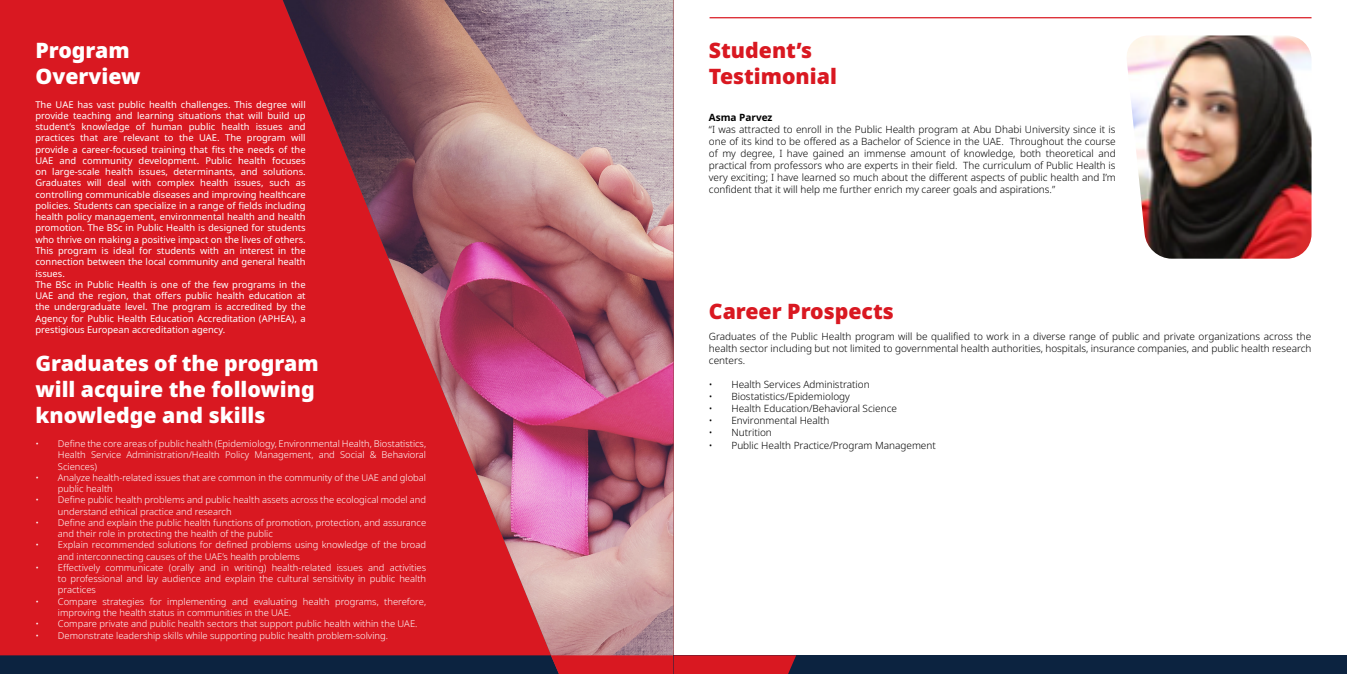
<style>
.page{position:relative;width:1347px;height:674px;background:#fff}
.page>*{position:absolute;margin:0;border:0;box-sizing:border-box;transform-origin:0 0}
.t1{font:900 21.25px/25.5px "Noto Sans";color:#fff}
.t2{font:900 21.25px/25.5px "Noto Sans";color:#d91821}
.t3{font:300 10px/12px "Noto Sans";color:#000;text-align:justify}
.t4{font:700 10px "Noto Sans";color:#000}
.t5{font:300 9.38px/11.2px "Noto Sans";color:#fff}
.t6{font:9.38px/11.2px "Noto Sans";color:#fff}
</style>
<div class="page">
<div style="left:0;top:0;width:673px;height:673px;background:#d91821"></div>
<img style="left:283px;top:0;width:390px;height:655px">
<img style="left:1127px;top:35px;width:184px;height:223px">
<hr style="left:709px;top:17px;width:602px;height:1px;background:#d91821">
<div style="left:673px;top:655px;width:673px;height:18px;background:#0c2340"></div>
<svg style="left:0;top:655px;width:796px;height:18px;background:#4b1f36"></svg>
<h1 class="t1" style="left:35px;top:38px;width:106px">Program<br>Overview</h1>
<p class="t6" style="left:35px;top:99px;width:272px">The UAE has vast public health challenges. This degree will provide teaching and learning situations that will build up student’s knowledge of human public health issues and practices that are relevant to the UAE. The program will provide a career-focused training that fits the needs of the UAE and community development. Public health focuses on large-scale health issues, determinants, and solutions.<br>Graduates will deal with complex health issues, such as controlling communicable diseases and improving healthcare policies. Students can specialize in a range of fields including health policy management, environmental health and health promotion. The BSc in Public Health is designed for students who thrive on making a positive impact on the lives of others.<br>This program is ideal for students with an interest in the connection between the local community and general health issues.<br>The BSc in Public Health is one of the few programs in the UAE and the region, that offers public health education at the undergraduate level. The program is accredited by the Agency for Public Health Education Accreditation (APHEA), a prestigious European accreditation agency.</p>
<h1 class="t1" style="left:35px;top:351px;width:285px">Graduates of the program will acquire the following knowledge and skills</h1>
<h1 class="t2" style="left:709px;top:38px;width:129px">Student’s<br>Testimonial</h1>
<p class="t4" style="left:709px;top:110px;width:65px">Asma Parvez</p>
<p class="t3" style="left:709px;top:123px;width:408px">“I was attracted to enroll in the Public Health program at Abu Dhabi University since it is one of its kind to be offered as a Bachelor of Science in the UAE. Throughout the course of my degree, I have gained an immense amount of knowledge, both theoretical and practical from professors who are experts in their field. The curriculum of Public Health is very exciting; I have learned so much about the different aspects of public health and I’m confident that it will help me further enrich my career goals and aspirations.”</p>
<h1 class="t2" style="left:709px;top:298px;width:186px">Career Prospects</h1>
<p class="t3" style="left:709px;top:331px;width:604px">Graduates of the Public Health program will be qualified to work in a diverse range of public and private organizations across the health sector including but not limited to governmental health authorities, hospitals, insurance companies, and public health research centers.</p>
<p class="t3" style="left:709px;top:379px;width:162px">• Health Services Administration</p>
<p class="t3" style="left:709px;top:391px;width:142px">• Biostatistics/Epidemiology</p>
<p class="t3" style="left:709px;top:403px;width:189px">• Health Education/Behavioral Science</p>
<p class="t3" style="left:709px;top:415px;width:122px">• Environmental Health</p>
<p class="t3" style="left:709px;top:427px;width:64px">• Nutrition</p>
<p class="t5" style="left:35px;top:438px;width:392px">• Define the core areas of public health (Epidemiology, Environmental Health, Biostatistics,</p>
<p class="t3" style="left:709px;top:439px;width:228px">• Public Health Practice/Program Management</p>
<p class="t5" style="left:58px;top:449px;width:370px">Health Service Administration/Health Policy Management, and Social &amp; Behavioral<br>Sciences)</p>
<p class="t5" style="left:58px;top:472px;width:370px;text-indent:-22px">• Analyze health-related issues that are common in the community of the UAE and global public health</p>
<p class="t5" style="left:58px;top:494px;width:370px;text-indent:-22px">• Define public health problems and public health assets across the ecological model and understand ethical practice and research</p>
<p class="t5" style="left:58px;top:517px;width:370px;text-indent:-22px">• Define and explain the public health functions of promotion, protection, and assurance and their role in protecting the health of the public</p>
<p class="t5" style="left:58px;top:539px;width:370px;text-indent:-22px">• Explain recommended solutions for defined problems using knowledge of the broad and interconnecting causes of the UAE’s health problems</p>
<p class="t5" style="left:58px;top:562px;width:370px;text-align:justify;text-indent:-22px">• Effectively communicate (orally and in writing) health-related issues and activities to professional and lay audience and explain the cultural sensitivity in public health practices</p>
<p class="t5" style="left:58px;top:595px;width:370px;text-indent:-22px">• Compare strategies for implementing and evaluating health programs, therefore, improving the health status in communities in the UAE.</p>
<p class="t5" style="left:35px;top:618px;width:383px">• Compare private and public health sectors that support public health within the UAE.</p>
<p class="t5" style="left:35px;top:629px;width:354px">• Demonstrate leadership skills while supporting public health problem-solving.</p>
</div>
